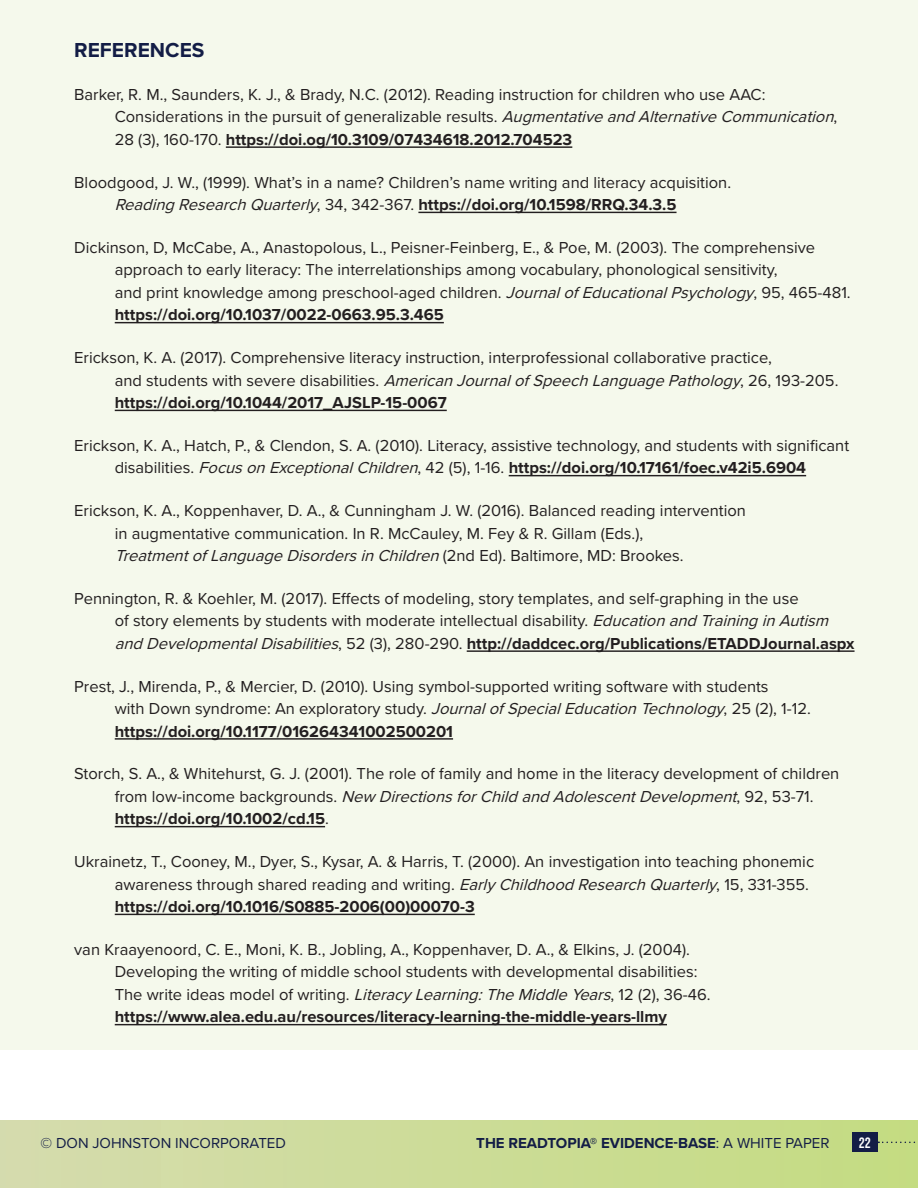
<style>
.page{position:relative;width:918px;height:1188px;background:#fff}
.page>*{position:absolute;margin:0;border:0;box-sizing:border-box;transform-origin:0 0}
.Section_Header__1st{font:700 21px "Proxima Nova";color:#131d46}
.Body_Text__REFERENCE{font:16.5px/22.5px "Proxima Nova";color:#231f20}
.t1{font:700 15px "Proxima Nova";color:#131d46}
.t2{font:15px "Proxima Nova";color:#131d46}
.t3{font:15px "Bebas Neue";color:#fff}
.s1{font-style:italic}
.s2{font-weight:700}
.s3{font-weight:400}
</style>
<div class="page">
<div style="left:0;top:1121px;width:918px;height:67px;background:linear-gradient(to right,#d5dcae,#c4dc81)"></div>
<div style="left:0;top:0;width:918px;height:1049px;background:#f5f9ec"></div>
<svg style="left:878px;top:1142px;width:40px;height:1px"></svg>
<div style="left:852px;top:1133px;width:26px;height:19px;background:#131d46"></div>
<hr style="left:226px;top:146px;width:346px;height:2px;background:#231f20">
<hr style="left:418px;top:212px;width:259px;height:1px;background:#231f20">
<hr style="left:115px;top:322px;width:329px;height:1px;background:#231f20">
<hr style="left:115px;top:410px;width:332px;height:1px;background:#231f20">
<hr style="left:509px;top:475px;width:297px;height:1px;background:#231f20">
<hr style="left:467px;top:650px;width:388px;height:2px;background:#231f20">
<hr style="left:115px;top:738px;width:338px;height:2px;background:#231f20">
<hr style="left:115px;top:826px;width:210px;height:1px;background:#231f20">
<hr style="left:115px;top:914px;width:360px;height:1px;background:#231f20">
<hr style="left:115px;top:1024px;width:552px;height:1px;background:#231f20">
<p class="Section_Header__1st" style="left:74px;top:34px;width:132px">REFERENCES</p>
<p class="Body_Text__REFERENCE" style="left:115px;top:82px;width:726px;text-indent:-40px">Barker, R. M., Saunders, K. J., &amp; Brady, N.C. (2012). Reading instruction for children who use AAC:<br>Considerations in the pursuit of generalizable results. <span class="s1">AugmentativeandAlternativeCommunication</span>,<br>28 (3), 160-170. <span class="s2">https://doi.og/10.3109/07434618.2012.704523</span></p>
<p class="Body_Text__REFERENCE" style="left:115px;top:170px;width:618px;text-indent:-41px">Bloodgood, J. W., (1999). What’s in a name? Children’s name writing and literacy acquisition.<br><span class="s1">ReadingResearchQuarterly</span>, 34, 342-367. <span class="s2">https://doi.org/10.1598/RRQ.34.3.5</span></p>
<p class="Body_Text__REFERENCE" style="left:115px;top:235px;width:738px;text-indent:-40px">Dickinson, D, McCabe, A., Anastopolous, L., Peisner-Feinberg, E., &amp; Poe, M. (2003). The comprehensive approach to early literacy: The interrelationships among vocabulary, phonological sensitivity,<br>and print knowledge among preschool-aged children. <span class="s1">JournalofEducationalPsychology</span>, 95, 465-481. <span class="s2">https://doi.org/10.1037/0022-0663.95.3.465</span></p>
<p class="Body_Text__REFERENCE" style="left:115px;top:346px;width:725px;text-indent:-40px">Erickson, K. A. (2017). Comprehensive literacy instruction, interprofessional collaborative practice,<br>and students with severe disabilities. <span class="s1">AmericanJournalofSpeechLanguagePathology</span>, 26, 193-205. <span class="s2">https://doi.org/10.1044/2017_AJSLP-15-0067</span></p>
<p class="Body_Text__REFERENCE" style="left:74px;top:433px;width:776px;text-align:center">Erickson, K. A., Hatch, P., &amp; Clendon, S. A. (2010). Literacy, assistive technology, and students with significant disabilities. <span class="s1">FocusonExceptionalChildren</span>, 42 (5), 1-16. <span class="s2">https://doi.org/10.17161/foec.v42i5.6904</span></p>
<p class="Body_Text__REFERENCE" style="left:115px;top:499px;width:633px;text-indent:-40px">Erickson, K. A., Koppenhaver, D. A., &amp; Cunningham J. W. (2016). Balanced reading intervention in augmentative communication. In R. McCauley, M. Fey &amp; R. Gillam (Eds.),<br><span class="s1">TreatmentofLanguageDisordersinChildren</span>( 2 n d E d ) . B a l t i m o r e , M D : B r o o k e s .</p>
<p class="Body_Text__REFERENCE" style="left:115px;top:586px;width:741px;text-indent:-40px">Pennington, R. &amp; Koehler, M. (2017). Effects of modeling, story templates, and self-graphing in the use<br>of story elements by students with moderate intellectual disability. <span class="s1">EducationandTraininginAutism andDevelopmentalDisabilities</span>, 52 (3), 280-290. <span class="s2">http://daddcec.org/Publications/ETADDJournal.aspx</span></p>
<p class="Body_Text__REFERENCE" style="left:115px;top:674px;width:698px;text-indent:-40px">Prest, J., Mirenda, P., &amp; Mercier, D. (2010). Using symbol-supported writing software with students<br>with Down syndrome: An exploratory study. <span class="s1">JournalofSpecialEducationTechnology</span>, 25 (2), 1-12. <span class="s2">https://doi.org/10.1177/016264341002500201</span></p>
<p class="Body_Text__REFERENCE" style="left:115px;top:762px;width:726px;text-indent:-40px">Storch, S. A., &amp; Whitehurst, G. J. (2001). The role of family and home in the literacy development of children f r o m l o w - i n c o m e b a c k g r o u n d s . <span class="s1">New DirectionsforChildandAdolescentDevelopment</span>, 9 2 , 5 3 - 7 1 . <span class="s2">https://doi.org/10.1002/cd.15</span>.</p>
<p class="Body_Text__REFERENCE" style="left:115px;top:850px;width:701px;text-indent:-41px">Ukrainetz, T., Cooney, M., Dyer, S., Kysar, A. &amp; Harris, T. (2000). An investigation into teaching phonemic awareness through shared reading and writing. <span class="s1">EarlyChildhoodResearchQuarterly</span>, 15, 331-355. <span class="s2">https://doi.org/10.1016/S0885-2006(00)00070-3</span></p>
<p class="Body_Text__REFERENCE" style="left:115px;top:937px;width:597px;text-indent:-41px">van Kraayenoord, C. E., Moni, K. B., Jobling, A., Koppenhaver, D. A., &amp; Elkins, J. (2004).<br>Developing the writing of middle school students with developmental disabilities:<br>The write ideas model of writing. <span class="s1">LiteracyLearning:TheMiddleYears</span>, 12 (2), 36-46. <span class="s2">https://www.alea.edu.au/resources/literacy-learning-the-middle-years-llmy</span></p>
<p class="t2" style="left:41px;top:1131px;width:247px">© DON JOHNSTON INCORPORATED</p>
<p class="t1" style="left:476px;top:1131px;width:355px">THE READTOPIA® EVIDENCE-BASE<span class="s3">: A WHITE PAPER</span></p>
<p class="t3" style="left:859px;top:1134px;width:13px">22</p>
</div>
